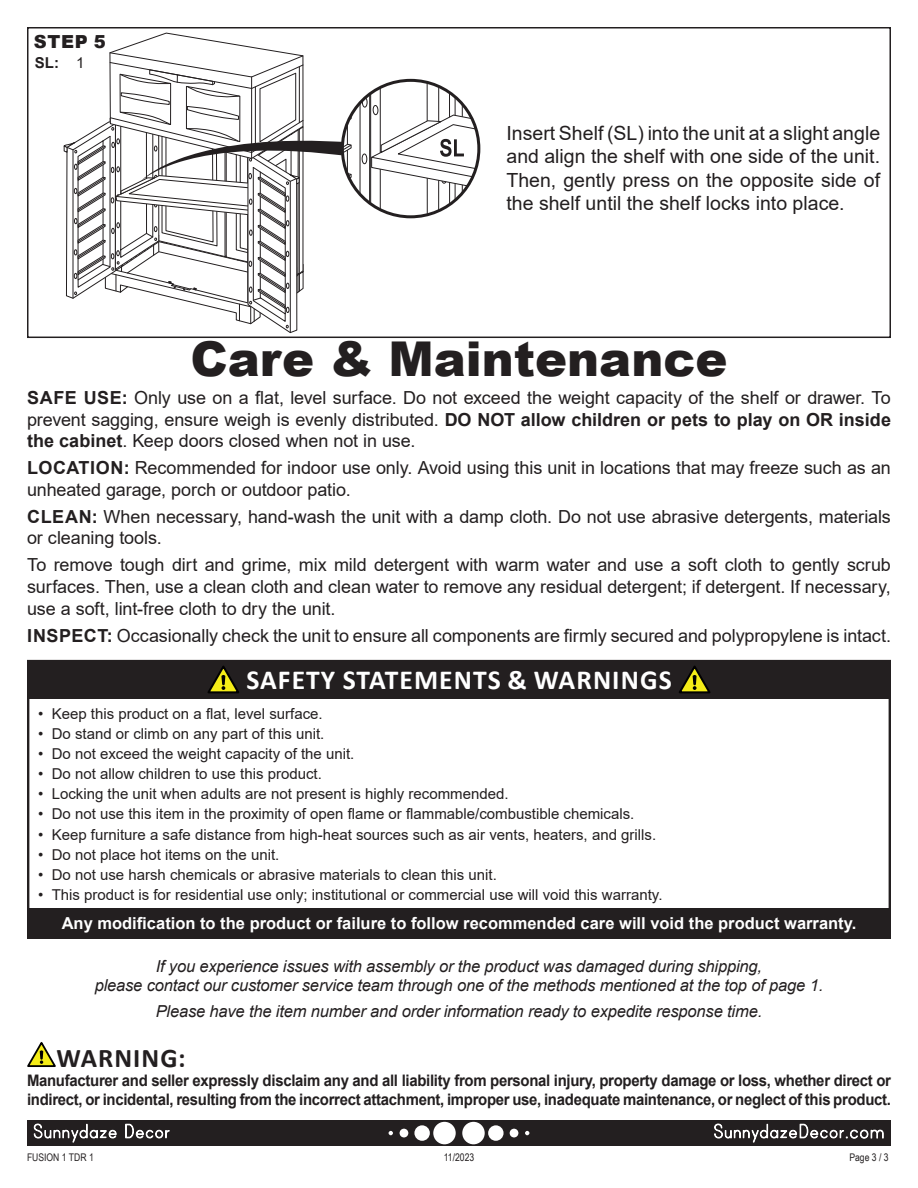
<style>
.page{position:relative;width:918px;height:1188px;background:#fff}
.page>*{position:absolute;margin:0;border:0;box-sizing:border-box;transform-origin:0 0}
.t1{font:900 48px "Arial";color:#231f20}
.t2{font:700 27.6px "Calibri";letter-spacing:.04em;color:#fff}
.t3{font:700 27px "Calibri";letter-spacing:.04em;color:#231f20}
.t4{font:19.5px/23.4px "Arial";color:#231f20;text-align:justify}
.t5{font:18px/21.6px "Arial";letter-spacing:-.005em;color:#231f20;text-align:justify}
.t6{font:900 18px "Arial";color:#231f20}
.t7{font:italic 16.5px/19.8px "Arial";letter-spacing:-.01em;color:#231f20;text-align:center}
.t8{font:700 16.5px "Arial";color:#fff}
.t9{font:700 15.9px/19px "Arial";letter-spacing:-.02em;color:#231f20;scale:.94 1}
.t10{font:15px "Arial";color:#231f20}
.t11{font:700 15px "Arial";color:#231f20}
.t12{font:10.5px "Arial Narrow";color:#231f20}
.s1{font-weight:400}
.s2{font-weight:700}
</style>
<div class="page">
<div style="left:27px;top:1120px;width:864px;height:26px;background:#231f20"></div>
<div style="left:462px;top:1122px;width:23px;height:22px;background:#fff;border-radius:50%"></div>
<div style="left:488px;top:1125px;width:16px;height:16px;background:#fff;border-radius:50%"></div>
<div style="left:510px;top:1129px;width:8px;height:8px;background:#fff;border-radius:50%"></div>
<svg style="left:525px;top:1131px;width:4px;height:4px"></svg>
<div style="left:433px;top:1122px;width:23px;height:22px;background:#fff;border-radius:50%"></div>
<div style="left:414px;top:1125px;width:16px;height:16px;background:#fff;border-radius:50%"></div>
<div style="left:400px;top:1129px;width:8px;height:8px;background:#fff;border-radius:50%"></div>
<svg style="left:389px;top:1131px;width:4px;height:4px"></svg>
<svg style="left:34px;top:1123px;width:83px;height:20px"></svg>
<svg style="left:125px;top:1124px;width:45px;height:15px"></svg>
<svg style="left:714px;top:1123px;width:170px;height:20px"></svg>
<div style="left:27px;top:27px;width:864px;height:311px;border:2px solid #231f20"></div>
<svg style="left:27px;top:1042px;width:29px;height:25px"></svg>
<svg style="left:63px;top:32px;width:416px;height:301px"></svg>
<div style="left:27px;top:660px;width:864px;height:39px;background:#231f20"></div>
<svg style="left:207px;top:665px;width:32px;height:28px"></svg>
<svg style="left:679px;top:665px;width:32px;height:28px"></svg>
<div style="left:27px;top:908px;width:864px;height:31px;background:#231f20"></div>
<p class="t6" style="left:34px;top:29px;width:73px">STEP 5</p>
<p class="t11" style="left:35px;top:52px;width:51px">SL: <span class="s1">1</span></p>
<p class="t4" style="left:507px;top:121px;width:375px">Insert Shelf (SL) into the unit at a slight angle and align the shelf with one side of the unit.<br>Then, gently press on the opposite side of the shelf until the shelf locks into place.</p>
<p class="t1" style="left:191px;top:324px;width:538px">Care &amp; Maintenance</p>
<p class="t5" style="left:27px;top:387px;width:866px"><span class="s2">SAFE USE:</span> Only use on a flat, level surface. Do not exceed the weight capacity of the shelf or drawer. To prevent sagging, ensure weigh is evenly distributed. <span class="s2">DO NOT allow children or pets to play on OR inside the cabinet</span>. Keep doors closed when not in use.</p>
<p class="t5" style="left:27px;top:457px;width:865px"><span class="s2">LOCATION:</span> Recommended for indoor use only. Avoid using this unit in locations that may freeze such as an unheated garage, porch or outdoor patio.</p>
<p class="t5" style="left:27px;top:506px;width:865px"><span class="s2">CLEAN:</span> When necessary, hand-wash the unit with a damp cloth. Do not use abrasive detergents, materials or cleaning tools.</p>
<p class="t5" style="left:27px;top:554px;width:865px">To remove tough dirt and grime, mix mild detergent with warm water and use a soft cloth to gently scrub surfaces. Then, use a clean cloth and clean water to remove any residual detergent; if detergent. If necessary, use a soft, lint-free cloth to dry the unit.</p>
<p class="t5" style="left:27px;top:624px;width:865px"><span class="s2">INSPECT:</span> Occasionally check the unit to ensure all components are firmly secured and polypropylene is intact.</p>
<p class="t2" style="left:246px;top:660px;width:427px">SAFETY STATEMENTS &amp; WARNINGS</p>
<p class="t10" style="left:38px;top:703px;width:286px">• Keep this product on a flat, level surface.</p>
<p class="t10" style="left:38px;top:723px;width:288px">• Do stand or climb on any part of this unit.</p>
<p class="t10" style="left:38px;top:743px;width:318px">• Do not exceed the weight capacity of the unit.</p>
<p class="t10" style="left:38px;top:764px;width:285px">• Do not allow children to use this product.</p>
<p class="t10" style="left:38px;top:784px;width:472px">• Locking the unit when adults are not present is highly recommended.</p>
<p class="t10" style="left:38px;top:804px;width:598px">• Do not use this item in the proximity of open flame or flammable/combustible chemicals.</p>
<p class="t10" style="left:38px;top:824px;width:619px">• Keep furniture a safe distance from high-heat sources such as air vents, heaters, and grills.</p>
<p class="t10" style="left:38px;top:844px;width:243px">• Do not place hot items on the unit.</p>
<p class="t10" style="left:38px;top:864px;width:460px">• Do not use harsh chemicals or abrasive materials to clean this unit.</p>
<p class="t10" style="left:38px;top:884px;width:626px">• This product is for residential use only; institutional or commercial use will void this warranty.</p>
<p class="t8" style="left:62px;top:912px;width:796px">Any modification to the product or failure to follow recommended care will void the product warranty.</p>
<p class="t7" style="left:95px;top:956px;width:730px">If you experience issues with assembly or the product was damaged during shipping,<br>please contact our customer service team through one of the methods mentioned at the top of page 1.</p>
<p class="t7" style="left:156px;top:1001px;width:608px">Please have the item number and order information ready to expedite response time.</p>
<p class="t3" style="left:57px;top:1039px;width:131px">WARNING:</p>
<p class="t9" style="left:27px;top:1071px;width:921px">Manufacturer and seller expressly disclaim any and all liability from personal injury, property damage or loss, whether direct or indirect, or incidental, resulting from the incorrect attachment, improper use, inadequate maintenance, or neglect of this product.</p>
<p class="t12" style="left:27px;top:1150px;width:68px">FUSION 1 TDR 1</p>
<p class="t12" style="left:444px;top:1150px;width:32px">11/2023</p>
<p class="t12" style="left:849px;top:1150px;width:41px">Page 3 / 3</p>
</div>
